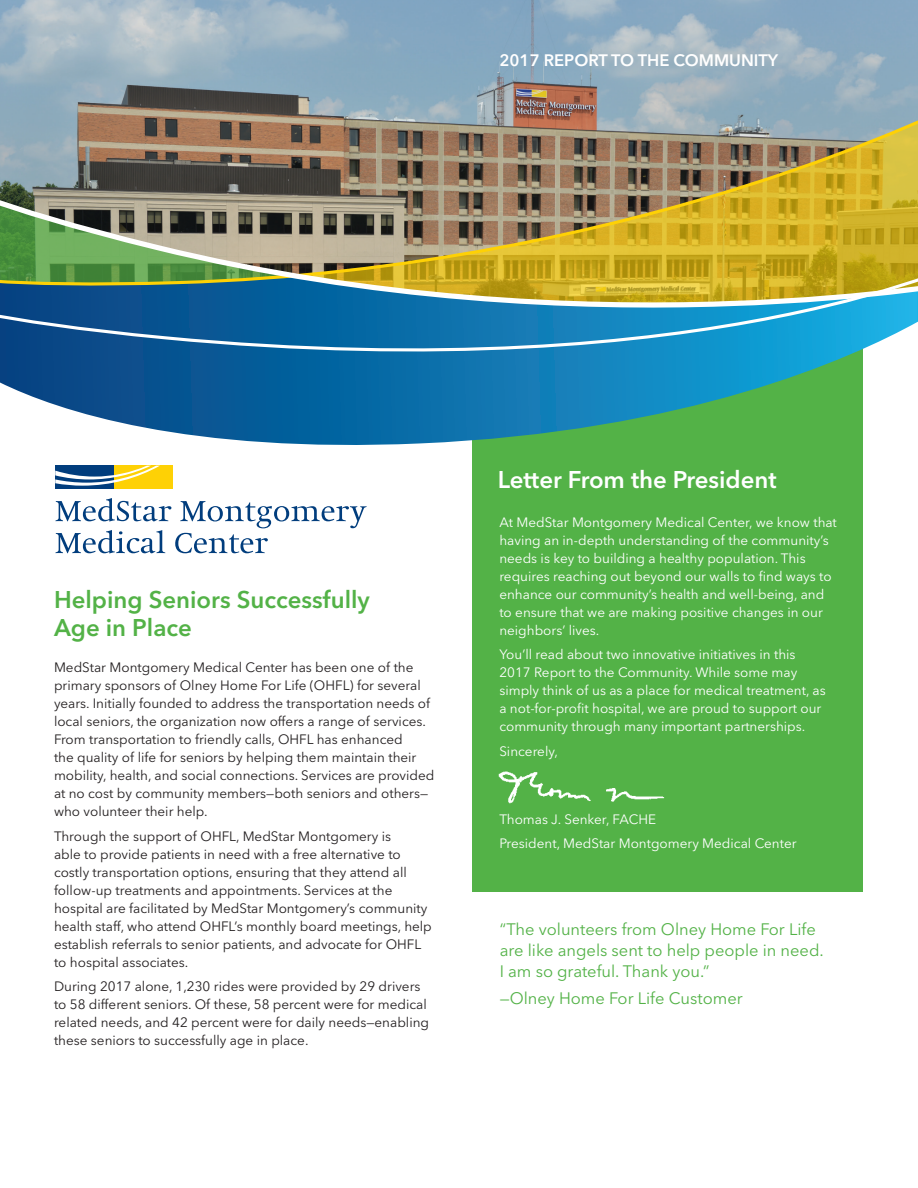
<style>
.page{position:relative;width:918px;height:1188px;background:#fff}
.page>*{position:absolute;margin:0;border:0;box-sizing:border-box;transform-origin:0 0}
.t1{font:600 24px/28.8px "Avenir Next LT Pro";color:#53b247}
.t2{font:600 24px "Avenir Next LT Pro";color:#fff}
.t3{font:16.5px/21px "Avenir Next LT Pro";color:#53b247}
.t4{font:600 16.5px "Avenir Next LT Pro";color:#fff}
.t5{font:13.5px/18px "Avenir Next LT Pro";color:#231f20}
.t6{font:13.5px/18px "Avenir Next LT Pro";color:#fff}
</style>
<div class="page">
<div style="left:472px;top:332px;width:391px;height:560px;background:#53b247"></div>
<img style="left:0;top:0;width:918px;height:98px">
<svg style="left:16px;top:390px;width:735px;height:55px"></svg>
<svg style="left:0;top:98px;width:918px;height:76px;background:#938b7c"></svg>
<svg style="left:0;top:174px;width:918px;height:79px;background:#9d9056"></svg>
<svg style="left:0;top:253px;width:918px;height:137px;background:#4c898d"></svg>
<img style="left:498px;top:771px;width:167px;height:33px">
<svg style="left:55px;top:498px;width:312px;height:56px"></svg>
<div style="left:54px;top:464px;width:120px;height:26px;background:linear-gradient(to bottom,#fed105,#fed105)"></div>
<div style="left:114px;top:466px;width:58px;height:23px;background:#fed105"></div>
<div style="left:55px;top:466px;width:59px;height:23px;background:#013d7d"></div>
<svg style="left:55px;top:466px;width:104px;height:20px"></svg>
<p class="t4" style="left:500px;top:51px;width:280px">2017 REPORT TO THE COMMUNITY</p>
<p class="t1" style="left:54px;top:585px;width:317px">Helping Seniors Successfully<br>Age in Place</p>
<p class="t5" style="left:54px;top:658px;width:382px">MedStar Montgomery Medical Center has been one of the primary sponsors of Olney Home For Life (OHFL) for several years. Initially founded to address the transportation needs of local seniors, the organization now offers a range of services.<br>From transportation to friendly calls, OHFL has enhanced<br>the quality of life for seniors by helping them maintain their mobility, health, and social connections. Services are provided at no cost by community members—both seniors and others— who volunteer their help.</p>
<p class="t5" style="left:54px;top:827px;width:379px">Through the support of OHFL, MedStar Montgomery is<br>able to provide patients in need with a free alternative to costly transportation options, ensuring that they attend all follow-up treatments and appointments. Services at the hospital are facilitated by MedStar Montgomery’s community health staff, who attend OHFL’s monthly board meetings, help establish referrals to senior patients, and advocate for OHFL to hospital associates.</p>
<p class="t5" style="left:54px;top:978px;width:377px">During 2017 alone, 1,230 rides were provided by 29 drivers to 58 different seniors. Of these, 58 percent were for medical related needs, and 42 percent were for daily needs—enabling these seniors to successfully age in place.</p>
<p class="t2" style="left:498px;top:465px;width:280px">Letter From the President</p>
<p class="t6" style="left:499px;top:513px;width:339px">At MedStar Montgomery Medical Center, we know that having an in-depth understanding of the community’s needs is key to building a healthy population. This requires reaching out beyond our walls to find ways to enhance our community’s health and well-being, and to ensure that we are making positive changes in our neighbors’ lives.</p>
<p class="t6" style="left:499px;top:646px;width:328px">You’ll read about two innovative initiatives in this 2017 Report to the Community. While some may simply think of us as a place for medical treatment, as a not-for-profit hospital, we are proud to support our community through many important partnerships.</p>
<p class="t6" style="left:499px;top:742px;width:60px">Sincerely,</p>
<p class="t6" style="left:499px;top:810px;width:158px">Thomas J. Senker, FACHE</p>
<p class="t6" style="left:499px;top:835px;width:299px">President, MedStar Montgomery Medical Center</p>
<p class="t3" style="left:500px;top:918px;width:326px">“The volunteers from Olney Home For Life are like angels sent to help people in need.<br>I am so grateful. Thank you.”</p>
<p class="t3" style="left:500px;top:988px;width:244px">—Olney Home For Life Customer</p>
</div>
